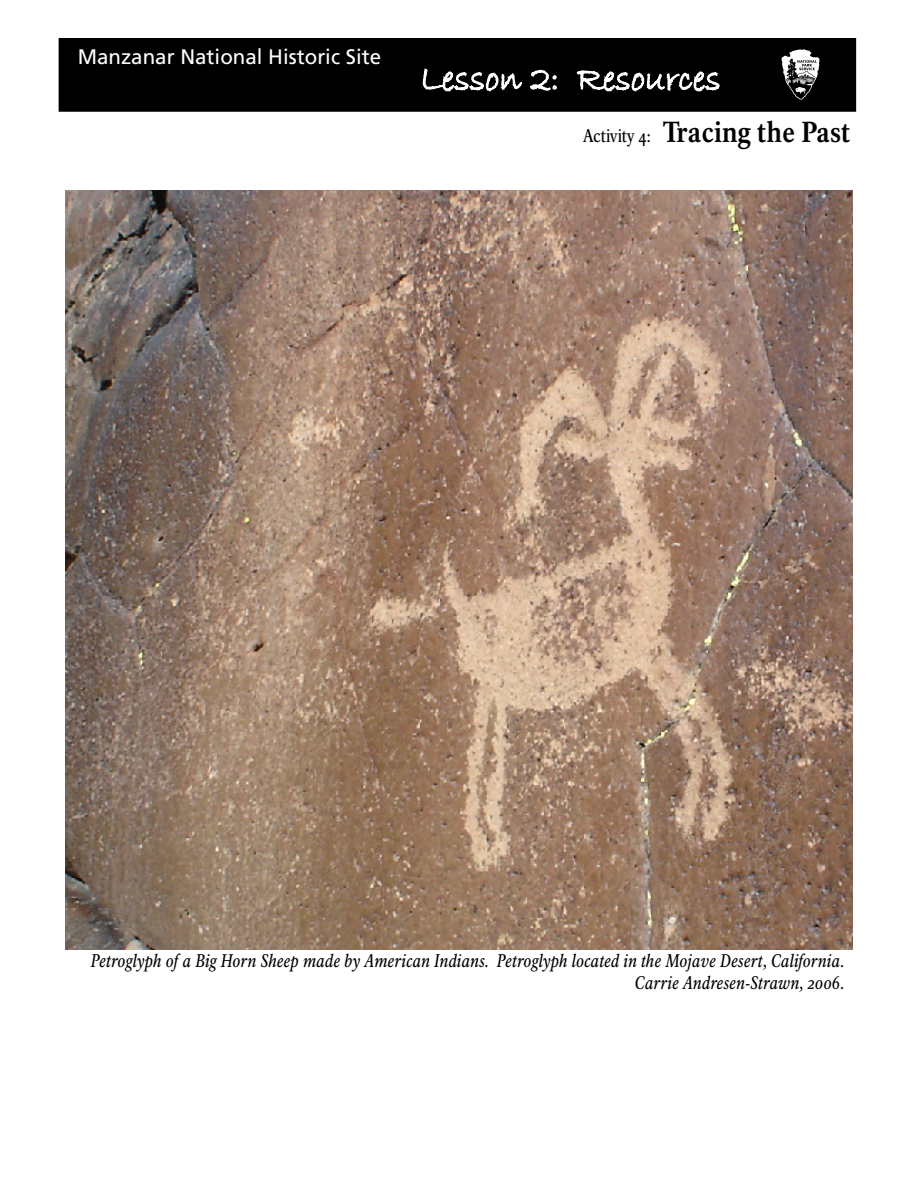
<style>
.page{position:relative;width:918px;height:1188px;background:#fff}
.page>*{position:absolute;margin:0;border:0;box-sizing:border-box;transform-origin:0 0}
.t1{font:700 28.5px "NPS Rawlinson Cd";color:#000}
.t2{font:21px "Frutiger";color:#fff}
.t3{font:italic 18px/21.6px "NPS Rawlinson Cd";color:#000;text-align:right}
.s1{font-weight:400;font-size:18px}
</style>
<div class="page">
<div style="left:59px;top:38px;width:797px;height:74px;background:#000;border:2px solid #000"></div>
<svg style="left:422px;top:68px;width:135px;height:24px"></svg>
<svg style="left:576px;top:70px;width:145px;height:42px"></svg>
<img style="left:782px;top:49px;width:38px;height:50px">
<img style="left:66px;top:190px;width:786px;height:760px">
<p class="t2" style="left:78px;top:45px;width:305px">Manzanar National Historic Site</p>
<h1 class="t1" style="left:583px;top:115px;width:269px"><span class="s1">Activity 4:</span> Tracing the Past</h1>
<p class="t3" style="left:91px;top:950px;width:755px">Petroglyph of a Big Horn Sheep made by American Indians. Petroglyph located in the Mojave Desert, California.<br>Carrie Andresen-Strawn, 2006.</p>
</div>
